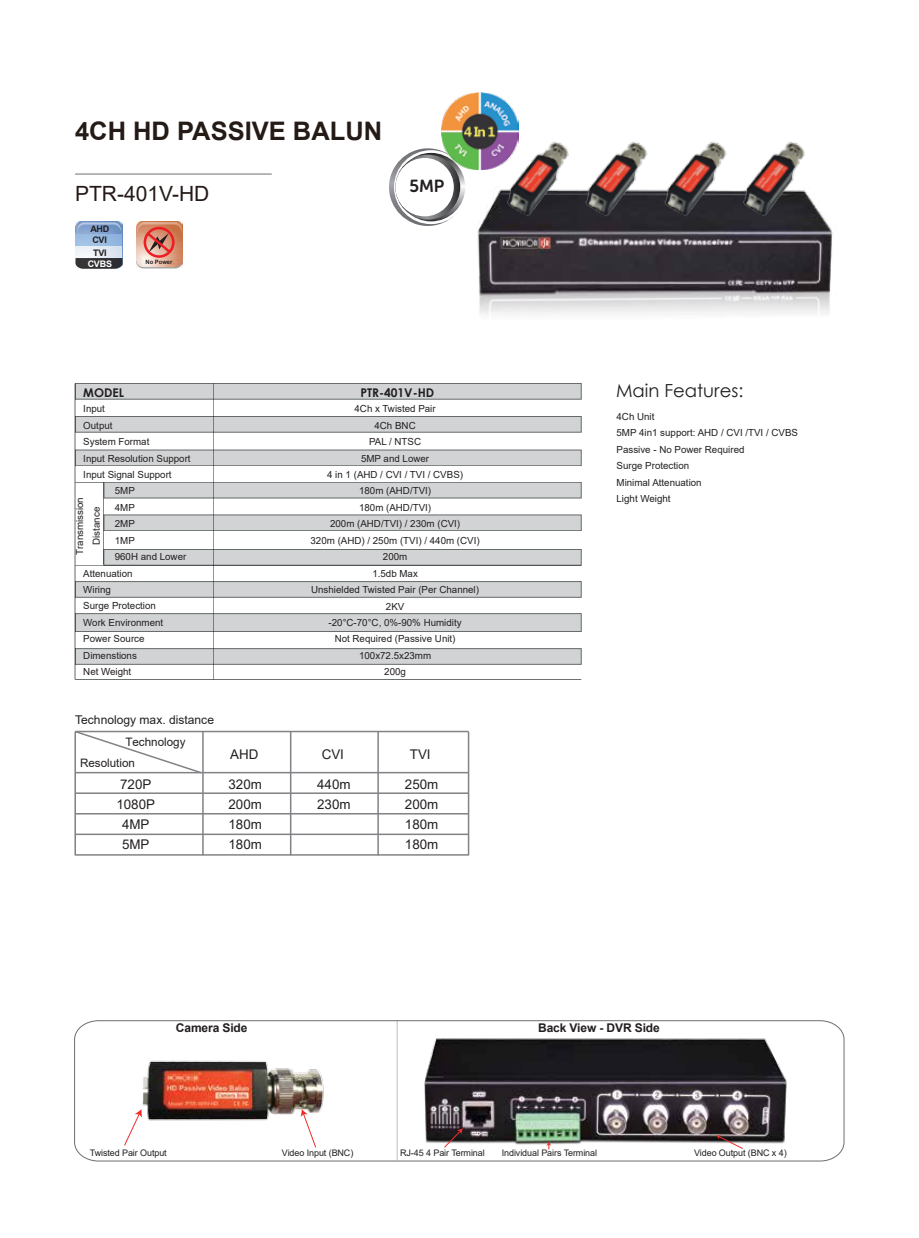
<style>
.page{position:relative;width:919px;height:1238px;background:#fff}
.page>*{position:absolute;margin:0;border:0;box-sizing:border-box;transform-origin:0 0}
.t1{font:700 25.5px "Arial";color:#241a16}
.t2{font:21px "Arial";color:#241a16}
.t3{font:18px "Century Gothic";color:#231f20}
.t4{font:17.4px "Museo Sans Rounded 700";color:#231f20}
.t5{font:13.35px/20px "Arial";color:#231f20;text-align:justify}
.t6{font:700 12px "Arial";letter-spacing:-.01em;color:#231f20}
.t7{font:12px "Arial";color:#231f20}
.t8{font:700 12px "Century Gothic";color:#231f20}
.t9{font:11.7px/21.1px "Arial";color:#231f20}
.t10{font:9.75px/16.5px "Arial";color:#231f20}
.t11{font:9px "Arial";letter-spacing:-.01em;color:#231f20}
.t12{font:700 9px "Arial";letter-spacing:-.025em;color:#231f20}
.t13{font:700 9px "Arial";color:#fff}
.t14{font:700 6px "Arial";color:#231f20}
</style>
<div class="page">
<img style="left:136px;top:222px;width:47px;height:7px">
<img style="left:137px;top:223px;width:45px;height:6px">
<div style="left:144px;top:227px;width:30px;height:31px;border:3px solid #ed1d24;border-radius:50%"></div>
<svg style="left:136px;top:229px;width:47px;height:39px;background:#d9917e"></svg>
<svg style="left:389px;top:148px;width:77px;height:78px"></svg>
<svg style="left:395px;top:151px;width:71px;height:72px"></svg>
<div style="left:394px;top:150px;width:74px;height:74px;border:3px solid #fff;border-radius:50%"></div>
<svg style="left:395px;top:155px;width:65px;height:64px"></svg>
<div style="left:395px;top:158px;width:59px;height:58px;background:#fff;border-radius:50%"></div>
<hr style="left:75px;top:174px;width:197px;height:1px;background:#6e7071">
<img style="left:442px;top:92px;width:76px;height:78px">
<svg style="left:76px;top:222px;width:46px;height:12px"></svg>
<svg style="left:75px;top:258px;width:47px;height:11px"></svg>
<svg style="left:75px;top:246px;width:47px;height:12px"></svg>
<div style="left:75px;top:234px;width:47px;height:12px;background:#9dc3e8"></div>
<img style="left:466px;top:168px;width:367px;height:147px">
<img style="left:744px;top:141px;width:78px;height:88px">
<img style="left:665px;top:141px;width:79px;height:88px">
<img style="left:586px;top:141px;width:79px;height:88px">
<img style="left:495px;top:126px;width:91px;height:103px">
<hr style="left:396px;top:1019px;width:2px;height:141px;background:#d1d3d4">
<svg style="left:74px;top:1020px;width:770px;height:141px"></svg>
<svg style="left:716px;top:1134px;width:27px;height:15px"></svg>
<svg style="left:443px;top:1128px;width:20px;height:20px"></svg>
<svg style="left:123px;top:1108px;width:19px;height:38px"></svg>
<svg style="left:300px;top:1108px;width:17px;height:40px"></svg>
<svg style="left:546px;top:1141px;width:5px;height:8px"></svg>
<div style="left:75px;top:383px;width:506px;height:16px;background:#d1d3d4;border:1px solid #666a6a"></div>
<div style="left:75px;top:416px;width:506px;height:16px;background:#d1d3d4;border:1px solid #666a6a"></div>
<div style="left:75px;top:450px;width:506px;height:16px;background:#d1d3d4;border:1px solid #666a6a"></div>
<div style="left:104px;top:482px;width:477px;height:16px;background:#d1d3d4;border:1px solid #666a6a"></div>
<div style="left:104px;top:514px;width:477px;height:17px;background:#d1d3d4;border:1px solid #666a6a"></div>
<div style="left:104px;top:549px;width:477px;height:16px;background:#d1d3d4;border:1px solid #666a6a"></div>
<div style="left:75px;top:581px;width:506px;height:16px;background:#d1d3d4;border:1px solid #666a6a"></div>
<div style="left:75px;top:613px;width:506px;height:18px;background:#d1d3d4;border:1px solid #666a6a"></div>
<div style="left:75px;top:648px;width:506px;height:16px;background:#d1d3d4;border:1px solid #666a6a"></div>
<hr style="left:213px;top:383px;width:1px;height:296px;background:#666a6a">
<hr style="left:75px;top:383px;width:1px;height:296px;background:#666a6a">
<hr style="left:103px;top:482px;width:1px;height:82px;background:#666a6a">
<svg style="left:75px;top:482px;width:29px;height:1px"></svg>
<hr style="left:75px;top:730px;width:393px;height:2px;background:#808285">
<hr style="left:75px;top:771px;width:393px;height:2px;background:#808285">
<hr style="left:74px;top:731px;width:2px;height:124px;background:#808285">
<hr style="left:290px;top:731px;width:1px;height:124px;background:#808285">
<hr style="left:377px;top:731px;width:2px;height:124px;background:#808285">
<hr style="left:202px;top:731px;width:2px;height:124px;background:#808285">
<hr style="left:468px;top:731px;width:1px;height:124px;background:#808285">
<hr style="left:75px;top:792px;width:393px;height:2px;background:#808285">
<hr style="left:75px;top:813px;width:393px;height:1px;background:#808285">
<hr style="left:75px;top:833px;width:393px;height:2px;background:#808285">
<hr style="left:75px;top:854px;width:393px;height:1px;background:#808285">
<svg style="left:74px;top:730px;width:129px;height:44px"></svg>
<hr style="left:75px;top:679px;width:506px;height:1px;background:#666a6a">
<hr style="left:75px;top:565px;width:506px;height:1px;background:#666a6a">
<h1 class="t1" style="left:75px;top:113px;width:308px">4CH HD PASSIVE BALUN</h1>
<h2 class="t2" style="left:75px;top:179px;width:136px">PTR-401V-HD</h2>
<p class="t12" style="left:90px;top:223px;width:21px">AHD</p>
<p class="t12" style="left:93px;top:246px;width:15px">TVI</p>
<p class="t12" style="left:92px;top:234px;width:16px">CVI</p>
<p class="t13" style="left:88px;top:257px;width:26px">CVBS</p>
<p class="t14" style="left:146px;top:258px;width:28px">No Power</p>
<h3 class="t4" style="left:409px;top:176px;width:37px">5MP</h3>
<p class="t8" style="left:83px;top:383px;width:42px">MODEL</p>
<p class="t8" style="left:360px;top:383px;width:75px">PTR-401V-HD</p>
<p class="t10" style="left:83px;top:400px;width:109px">Input<br>Output<br>System Format<br>Input Resolution Support<br>Input Signal Support</p>
<p class="t10" style="left:72px;top:554px;width:59px;text-align:center;rotate:-90deg">Transmission<br>Distance</p>
<p class="t10" style="left:115px;top:482px;width:73px">5MP<br>4MP<br>2MP<br>1MP<br>960H and Lower</p>
<p class="t10" style="left:83px;top:565px;width:82px">Attenuation<br>Wiring<br>Surge Protection<br>Work Environment<br>Power Source<br>Dimenstions<br>Net Weight</p>
<p class="t7" style="left:75px;top:711px;width:140px">Technology max. distance</p>
<p class="t10" style="left:310px;top:400px;width:171px;text-align:center">4Ch x Twisted Pair<br>4Ch BNC<br>PAL / NTSC<br>5MP and Lower<br>4 in 1 (AHD / CVI / TVI / CVBS)<br>180m (AHD/TVI)<br>180m (AHD/TVI)<br>200m (AHD/TVI) / 230m (CVI)<br>320m (AHD) / 250m (TVI) / 440m (CVI)<br>200m<br>1.5db Max<br>Unshielded Twisted Pair (Per Channel)<br>2KV<br>-20°C-70°C, 0%-90% Humidity<br>Not Required (Passive Unit)<br>100x72.5x23mm<br>200g</p>
<p class="t9" style="left:80px;top:730px;width:107px;text-indent:45px">Technology<br>Resolution</p>
<h3 class="t5" style="left:116px;top:774px;width:40px;text-align:center">720P<br>1080P<br>4MP<br>5MP</h3>
<h3 class="t5" style="left:228px;top:773px;width:35px">320m 200m 180m 180m</h3>
<h3 class="t5" style="left:317px;top:773px;width:35px">440m<br>230m</h3>
<h3 class="t5" style="left:405px;top:773px;width:35px">250m 200m 180m 180m</h3>
<h3 class="t5" style="left:230px;top:744px;width:30px">AHD</h3>
<h3 class="t5" style="left:321px;top:744px;width:24px">CVI</h3>
<h3 class="t5" style="left:410px;top:744px;width:22px">TVI</h3>
<h3 class="t3" style="left:616px;top:378px;width:129px">Main Features:</h3>
<p class="t10" style="left:616px;top:408px;width:183px">4Ch Unit<br>5MP 4in1 support: AHD / CVI /TVI / CVBS<br>Passive - No Power Required<br>Surge Protection<br>Minimal Attenuation<br>Light Weight</p>
<p class="t6" style="left:176px;top:1019px;width:73px">Camera Side</p>
<p class="t6" style="left:538px;top:1019px;width:123px">Back View - DVR Side</p>
<p class="t11" style="left:90px;top:1146px;width:78px">Twisted Pair Output</p>
<p class="t11" style="left:282px;top:1146px;width:73px">Video Input (BNC)</p>
<p class="t11" style="left:400px;top:1146px;width:86px">RJ-45 4 Pair Terminal</p>
<p class="t11" style="left:502px;top:1146px;width:97px">Individual Pairs Terminal</p>
<p class="t11" style="left:694px;top:1146px;width:94px">Video Output (BNC x 4)</p>
</div>
